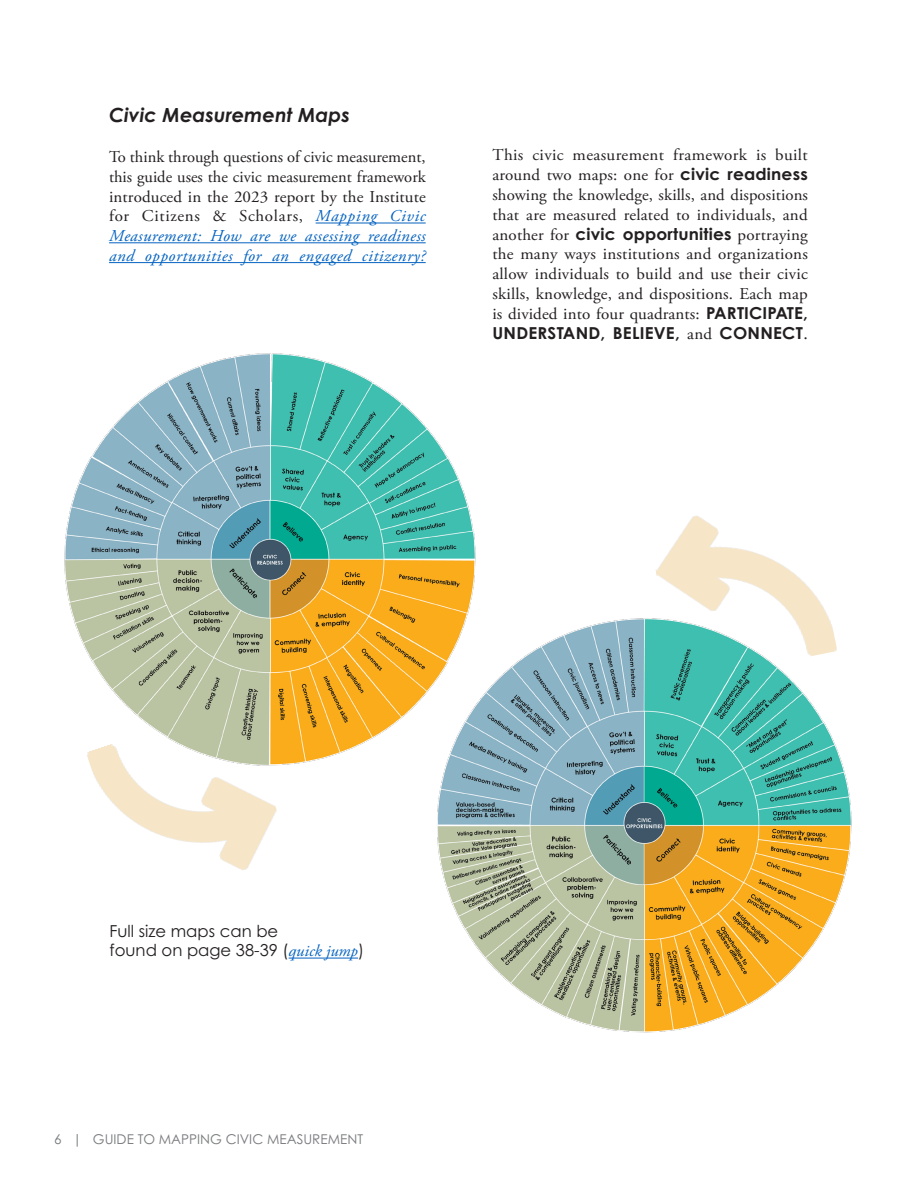
<style>
.page{position:relative;width:918px;height:1188px;background:#fff}
.page>*{position:absolute;margin:0;border:0;box-sizing:border-box;transform-origin:0 0}
.t1{font:italic 700 19.5px "Century Gothic Pro";color:#231f20}
.justified{font:16.5px/19.8px "Adobe Garamond Pro";letter-spacing:.01em;color:#231f20;text-align:justify}
.t2{font:16.5px/19.8px "Century Gothic Pro";color:#231f20}
.t3{font:13.5px "Century Gothic Pro";color:#787a7d}
.s1{font-style:italic;color:#0563c1}
.s2{font-family:"Century Gothic Pro";font-weight:700}
.s3{font-family:"Century Gothic Pro"}
.s4{font-family:"Adobe Garamond Pro";font-style:italic;color:#0563c1}
</style>
<div class="page">
<hr style="left:316px;top:223px;width:110px;height:1px;background:#0563c1">
<hr style="left:109px;top:242px;width:317px;height:1px;background:#0563c1">
<hr style="left:109px;top:262px;width:317px;height:1px;background:#0563c1">
<hr style="left:289px;top:958px;width:69px;height:1px;background:#0563c1">
<img style="left:437px;top:618px;width:415px;height:415px">
<img style="left:64px;top:353px;width:418px;height:413px">
<img style="left:86px;top:701px;width:206px;height:169px">
<img style="left:646px;top:516px;width:191px;height:167px">
<p class="t1" style="left:109px;top:103px;width:242px">Civic Measurement Maps</p>
<p class="justified" style="left:109px;top:147px;width:318px">To think through questions of civic measurement, this guide uses the civic measurement framework introduced in the 2023 report by the Institute for Citizens &amp; Scholars, <span class="s1">Mapping Civic Measurement: How are we assessing readiness and opportunities for an engaged citizenry?</span></p>
<p class="justified" style="left:492px;top:146px;width:317px">This civic measurement framework is built around two maps: one for <span class="s2">civic readiness </span>showing the knowledge, skills, and dispositions that are measured related to individuals, and another for <span class="s2">civic opportunities</span> portraying the many ways institutions and organizations allow individuals to build and use their civic skills, knowledge, and dispositions. Each map is divided into four quadrants: <span class="s2">PARTICIPATE, UNDERSTAND, BELIEVE,</span> and <span class="s2">CONNECT</span><span class="s3">.</span></p>
<p class="t2" style="left:110px;top:921px;width:256px">Full size maps can be<br>found on page 38-39 (<span class="s4">quick jump</span>)</p>
<p class="t3" style="left:54px;top:1131px;width:311px">6 | GUIDE TO MAPPING CIVIC MEASUREMENT</p>
</div>
